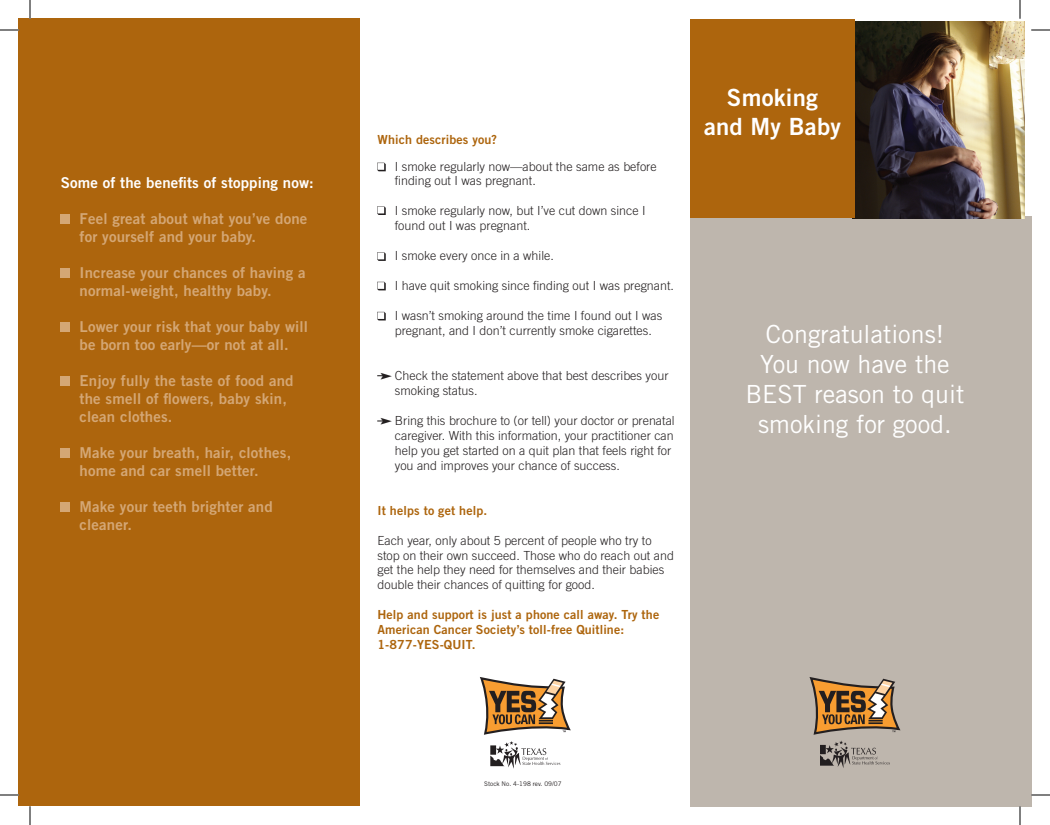
<style>
.page{position:relative;width:1050px;height:825px;background:#fff}
.page>*{position:absolute;margin:0;border:0;box-sizing:border-box;transform-origin:0 0}
.t1{font:25px "Trade Gothic";color:#fff}
.t2{font:23.75px "Trade Gothic Bold Two";letter-spacing:.01em;color:#fff}
.t3{font:15px "Trade Gothic Bold Two";letter-spacing:.01em;color:#d4a775}
.t4{font:15px "Trade Gothic Bold Two";letter-spacing:.01em;color:#fff}
.t5{font:300 12.5px/14.8px "Trade Gothic";color:#231f20}
.t6{font:12.5px/15px "Trade Gothic Bold Two";letter-spacing:.01em;color:#ad650d}
.t7{font:6.38px "Trade Gothic";color:#231f20}
.s1{font-family:"Pointers";font-weight:400;font-size:12.62px}
</style>
<div class="page">
<div style="left:690px;top:216px;width:341px;height:590px;background:#beb6ad"></div>
<img style="left:853px;top:21px;width:172px;height:198px">
<div style="left:690px;top:19px;width:165px;height:199px;background:#ad650d"></div>
<svg style="left:480px;top:677px;width:91px;height:58px"></svg>
<svg style="left:809px;top:677px;width:92px;height:58px"></svg>
<svg style="left:490px;top:741px;width:70px;height:28px"></svg>
<svg style="left:820px;top:741px;width:70px;height:27px"></svg>
<div style="left:19px;top:19px;width:341px;height:787px;background:#ad650d"></div>
<div style="left:60px;top:214px;width:9px;height:9px;background:#d4a775"></div>
<div style="left:60px;top:377px;width:9px;height:9px;background:#d4a775"></div>
<div style="left:60px;top:448px;width:9px;height:10px;background:#d4a775"></div>
<div style="left:60px;top:269px;width:9px;height:9px;background:#d4a775"></div>
<div style="left:60px;top:322px;width:9px;height:10px;background:#d4a775"></div>
<div style="left:60px;top:502px;width:9px;height:9px;background:#d4a775"></div>
<svg style="left:377px;top:420px;width:8px;height:2px"></svg>
<svg style="left:377px;top:163px;width:9px;height:8px"></svg>
<svg style="left:377px;top:206px;width:9px;height:9px"></svg>
<svg style="left:377px;top:252px;width:9px;height:9px"></svg>
<svg style="left:377px;top:282px;width:9px;height:8px"></svg>
<svg style="left:377px;top:312px;width:9px;height:8px"></svg>
<svg style="left:0;top:29px;width:19px;height:2px"></svg>
<svg style="left:1031px;top:29px;width:19px;height:2px"></svg>
<svg style="left:0;top:794px;width:19px;height:2px"></svg>
<svg style="left:1031px;top:794px;width:19px;height:2px"></svg>
<svg style="left:29px;top:0;width:2px;height:19px"></svg>
<svg style="left:29px;top:806px;width:2px;height:19px"></svg>
<svg style="left:1019px;top:0;width:2px;height:19px"></svg>
<svg style="left:1019px;top:806px;width:2px;height:19px"></svg>
<p class="t4" style="left:61px;top:173px;width:255px">Some of the benefits of stopping now:</p>
<p class="t3" style="left:80px;top:209px;width:229px">Feel great about what you’ve done</p>
<p class="t3" style="left:80px;top:227px;width:178px">for yourself and your baby.</p>
<p class="t3" style="left:80px;top:263px;width:228px">Increase your chances of having a</p>
<p class="t3" style="left:80px;top:281px;width:194px">normal-weight, healthy baby.</p>
<p class="t3" style="left:80px;top:317px;width:230px">Lower your risk that your baby will</p>
<p class="t3" style="left:80px;top:335px;width:211px">be born too early—or not at all.</p>
<p class="t3" style="left:80px;top:371px;width:215px">Enjoy fully the taste of food and</p>
<p class="t3" style="left:80px;top:389px;width:209px">the smell of flowers, baby skin,</p>
<p class="t3" style="left:80px;top:407px;width:94px">clean clothes.</p>
<p class="t3" style="left:80px;top:443px;width:213px">Make your breath, hair, clothes,</p>
<p class="t3" style="left:80px;top:461px;width:181px">home and car smell better.</p>
<p class="t3" style="left:80px;top:497px;width:195px">Make your teeth brighter and</p>
<p class="t3" style="left:80px;top:515px;width:54px">cleaner.</p>
<p class="t6" style="left:377px;top:132px;width:121px">Which describes you?</p>
<p class="t5" style="left:395px;top:159px;width:263px">I smoke regularly now—about the same as before</p>
<p class="t5" style="left:395px;top:173px;width:143px">finding out I was pregnant.</p>
<p class="t5" style="left:395px;top:203px;width:252px">I smoke regularly now, but I’ve cut down since I</p>
<p class="t5" style="left:395px;top:218px;width:137px">found out I was pregnant.</p>
<p class="t5" style="left:395px;top:248px;width:161px">I smoke every once in a while.</p>
<p class="t5" style="left:395px;top:278px;width:281px">I have quit smoking since finding out I was pregnant.</p>
<p class="t5" style="left:395px;top:308px;width:269px">I wasn’t smoking around the time I found out I was</p>
<p class="t5" style="left:395px;top:323px;width:258px">pregnant, and I don’t currently smoke cigarettes.</p>
<p class="t5" style="left:381px;top:368px;width:289px"><span class="s1">d</span>Check the statement above that best describes your</p>
<p class="t5" style="left:395px;top:383px;width:84px">smoking status.</p>
<p class="t5" style="left:381px;top:413px;width:295px"><span class="s1">d</span>Bring this brochure to (or tell) your doctor or prenatal</p>
<p class="t5" style="left:395px;top:428px;width:280px">caregiver. With this information, your practitioner can</p>
<p class="t5" style="left:395px;top:443px;width:278px">help you get started on a quit plan that feels right for</p>
<p class="t5" style="left:395px;top:458px;width:227px">you and improves your chance of success.</p>
<p class="t6" style="left:377px;top:503px;width:111px">It helps to get help.</p>
<p class="t5" style="left:377px;top:533px;width:298px">Each year, only about 5 percent of people who try to stop on their own succeed. Those who do reach out and get the help they need for themselves and their babies double their chances of quitting for good.</p>
<p class="t6" style="left:377px;top:607px;width:283px">Help and support is just a phone call away. Try the<br>American Cancer Society’s toll-free Quitline:</p>
<p class="t6" style="left:377px;top:637px;width:100px">1-877-YES-QUIT.</p>
<p class="t2" style="left:727px;top:83px;width:93px">Smoking</p>
<p class="t2" style="left:704px;top:112px;width:138px">and My Baby</p>
<p class="t1" style="left:766px;top:319px;width:180px">Congratulations!</p>
<p class="t1" style="left:760px;top:349px;width:191px">You now have the</p>
<p class="t1" style="left:746px;top:379px;width:220px">BEST reason to quit</p>
<p class="t1" style="left:758px;top:409px;width:195px">smoking for good.</p>
<p class="t7" style="left:484px;top:780px;width:79px">Stock No. 4-198 rev. 09/07</p>
</div>
